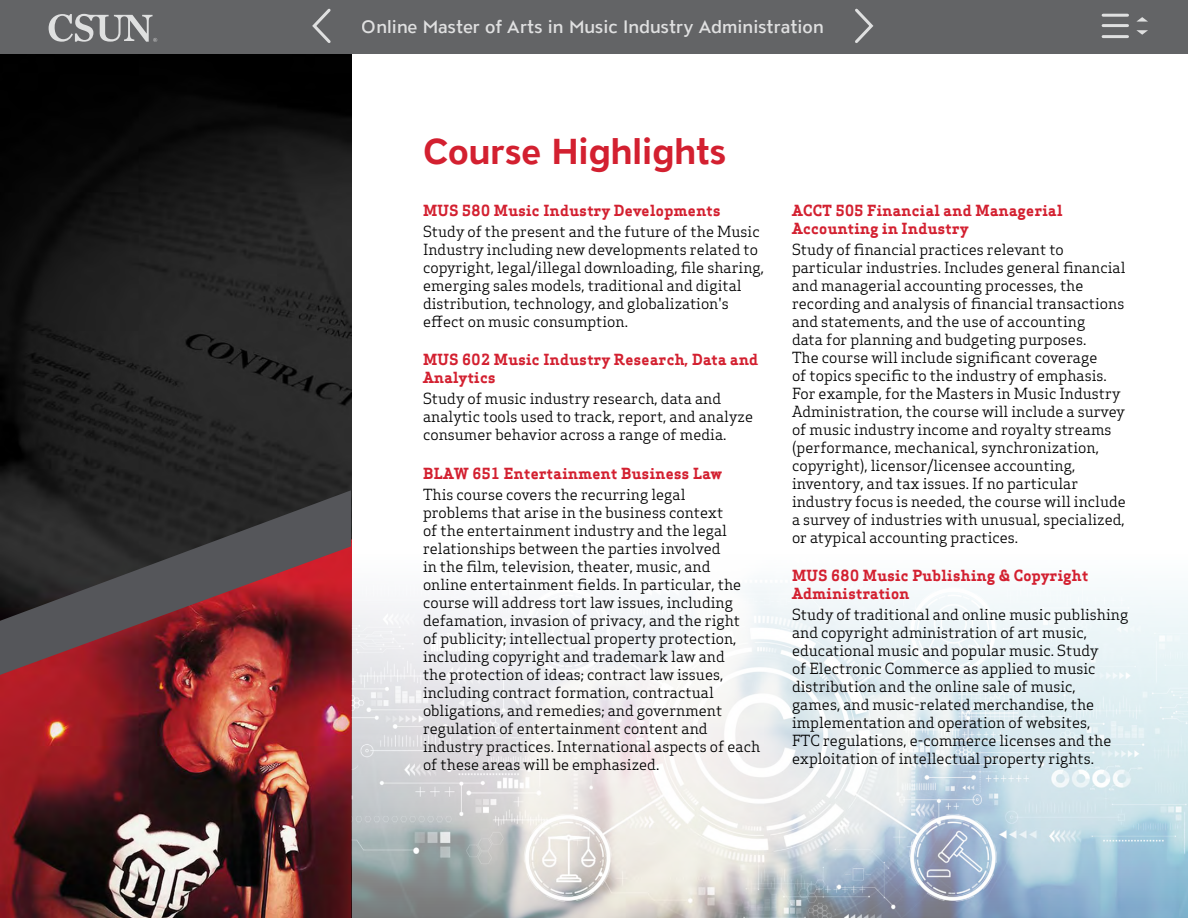
<style>
.page{position:relative;width:1188px;height:918px;background:#fff}
.page>*{position:absolute;margin:0;border:0;box-sizing:border-box;transform-origin:0 0}
.Title_smaller{font:700 36px "ATC Overlook";color:#d32030}
.t1{font:500 18px "ATC Overlook";color:#fff}
.Body_copy{font:15px/18px "Apex Serif";color:#000}
.Title_-_sub_sub{font:700 15px/18px "Apex Serif";letter-spacing:.025em;color:#d32030}
</style>
<div class="page">
<img style="left:0;top:54px;width:351px;height:864px">
<img style="left:351px;top:554px;width:837px;height:364px">
<svg style="left:0;top:490px;width:351px;height:185px;background:#553235"></svg>
<div style="left:0;top:0;width:1188px;height:54px;background:#636466"></div>
<svg style="left:1136px;top:17px;width:12px;height:5px"></svg>
<svg style="left:1136px;top:30px;width:12px;height:5px"></svg>
<hr style="left:1103px;top:14px;width:25px;height:3px;background:#fff">
<hr style="left:1103px;top:24px;width:25px;height:3px;background:#fff">
<hr style="left:1103px;top:35px;width:25px;height:3px;background:#fff">
<svg style="left:49px;top:14px;width:108px;height:28px"></svg>
<svg style="left:855px;top:8px;width:19px;height:35px"></svg>
<svg style="left:312px;top:8px;width:19px;height:35px"></svg>
<p class="t1" style="left:362px;top:16px;width:464px">Online Master of Arts in Music Industry Administration</p>
<h2 class="Title_smaller" style="left:423px;top:131px;width:305px">Course Highlights</h2>
<h3 class="Title_-_sub_sub" style="left:423px;top:201px;width:299px">MUS 580 Music Industry Developments</h3>
<p class="Body_copy" style="left:423px;top:222px;width:343px">Study of the present and the future of the Music Industry including new developments related to copyright, legal/illegal downloading, file sharing, emerging sales models, traditional and digital distribution, technology, and globalization's effect on music consumption.</p>
<h3 class="Title_-_sub_sub" style="left:423px;top:350px;width:337px">MUS 602 Music Industry Research, Data and<br>Analytics</h3>
<p class="Body_copy" style="left:423px;top:390px;width:332px">Study of music industry research, data and analytic tools used to track, report, and analyze consumer behavior across a range of media.</p>
<h3 class="Title_-_sub_sub" style="left:423px;top:464px;width:300px">BLAW 651 Entertainment Business Law</h3>
<p class="Body_copy" style="left:423px;top:485px;width:339px">This course covers the recurring legal<br>problems that arise in the business context<br>of the entertainment industry and the legal relationships between the parties involved<br>in the film, television, theater, music, and<br>online entertainment fields. In particular, the course will address tort law issues, including defamation, invasion of privacy, and the right<br>of publicity; intellectual property protection, including copyright and trademark law and<br>the protection of ideas; contract law issues, including contract formation, contractual obligations, and remedies; and government regulation of entertainment content and industry practices. International aspects of each of these areas will be emphasized.</p>
<h3 class="Title_-_sub_sub" style="left:792px;top:201px;width:272px">ACCT 505 Financial and Managerial<br>Accounting in Industry</h3>
<p class="Body_copy" style="left:792px;top:240px;width:336px">Study of financial practices relevant to particular industries. Includes general financial and managerial accounting processes, the recording and analysis of financial transactions and statements, and the use of accounting<br>data for planning and budgeting purposes.<br>The course will include significant coverage<br>of topics specific to the industry of emphasis.<br>For example, for the Masters in Music Industry Administration, the course will include a survey of music industry income and royalty streams (performance, mechanical, synchronization, copyright), licensor/licensee accounting, inventory, and tax issues. If no particular industry focus is needed, the course will include a survey of industries with unusual, specialized, or atypical accounting practices.</p>
<h3 class="Title_-_sub_sub" style="left:792px;top:566px;width:298px">MUS 680 Music Publishing &amp; Copyright<br>Administration</h3>
<p class="Body_copy" style="left:792px;top:606px;width:338px">Study of traditional and online music publishing and copyright administration of art music, educational music and popular music. Study<br>of Electronic Commerce as applied to music distribution and the online sale of music,<br>games, and music-related merchandise, the implementation and operation of websites,<br>FTC regulations, e-commerce licenses and the exploitation of intellectual property rights.</p>
</div>
